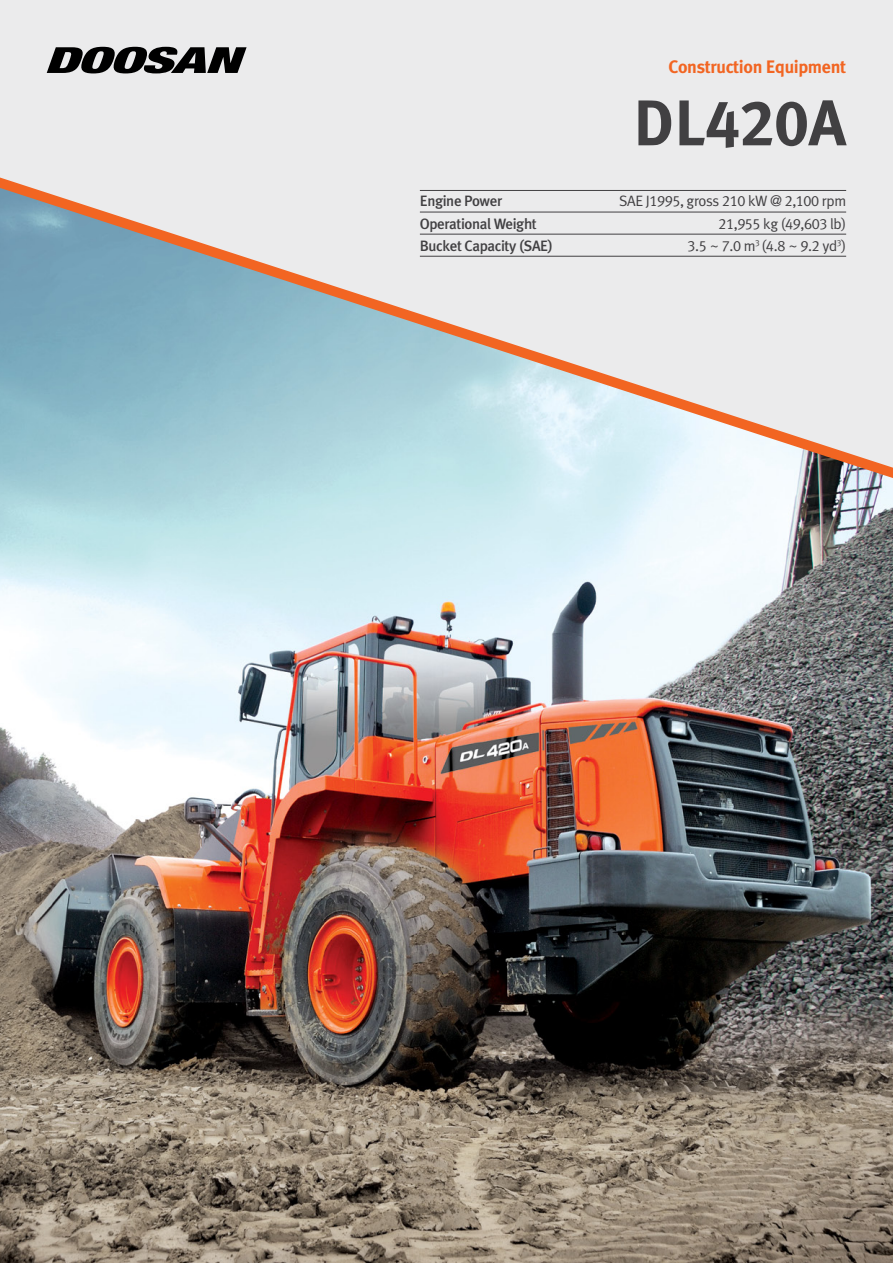
<style>
.page{position:relative;width:893px;height:1263px;background:#fff}
.page>*{position:absolute;margin:0;border:0;box-sizing:border-box;transform-origin:0 0}
.t1{font:700 64.5px "Meta Plus Lining";color:#414042}
.t2{font:700 18px "Meta Plus";letter-spacing:-.02em;color:#f26522}
.t3{font:15px/22.5px "Meta Plus Lining Normal";letter-spacing:-.025em;color:#414042;text-align:right}
.t4{font:500 15px/22.5px "Meta Plus Lining";letter-spacing:-.025em;color:#414042}
</style>
<div class="page">
<img style="left:0;top:478px;width:893px;height:785px">
<div style="left:0;top:0;width:893px;height:178px;background:#ebebec"></div>
<svg style="left:0;top:178px;width:893px;height:300px;background:#c6d4d8"></svg>
<div style="left:621px;top:199px;width:8px;height:50px;background:#ebebec"></div>
<svg style="left:47px;top:47px;width:200px;height:26px;background:#4c4c4d"></svg>
<hr style="left:420px;top:190px;width:426px;height:1px;background:#414042">
<hr style="left:420px;top:212px;width:426px;height:1px;background:#414042">
<hr style="left:420px;top:234px;width:426px;height:1px;background:#414042">
<hr style="left:420px;top:256px;width:426px;height:1px;background:#414042">
<p class="t2" style="left:669px;top:57px;width:179px">Construction Equipment</p>
<h1 class="t1" style="left:633px;top:86px;width:215px">DL420A</h1>
<p class="t4" style="left:420px;top:190px;width:134px">Engine Power<br>Operational Weight<br>Bucket Capacity (SAE)</p>
<p class="t3" style="left:619px;top:190px;width:229px">SAE J1995, gross 210 kW @ 2,100 rpm<br>21,955 kg (49,603 lb)<br>3.5 ~ 7.0 m<sup>3</sup> (4.8 ~ 9.2 yd<sup>3</sup>)</p>
</div>
